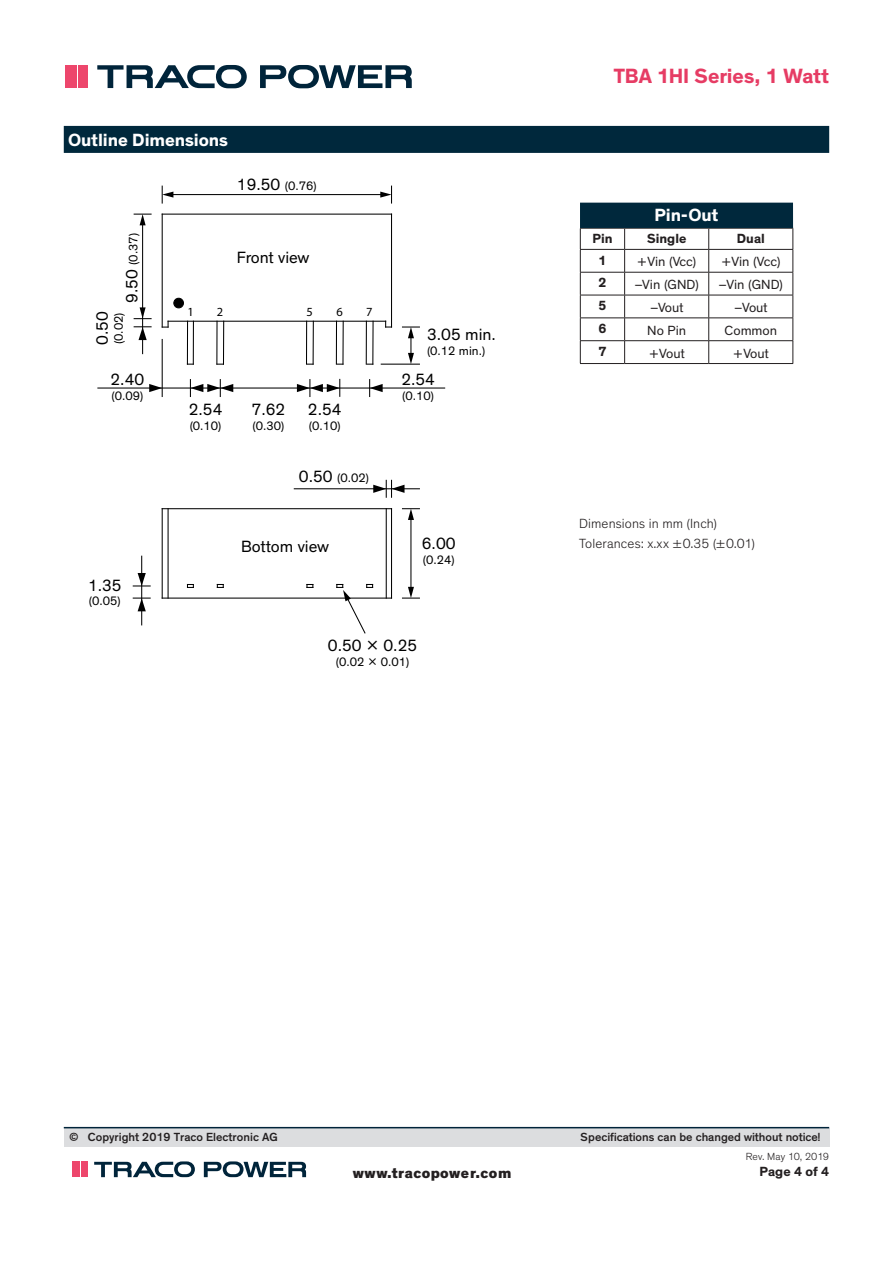
<style>
.page{position:relative;width:893px;height:1263px;background:#fff}
.page>*{position:absolute;margin:0;border:0;box-sizing:border-box;transform-origin:0 0}
.t1{font:700 21px "Theinhardt";color:#e63c64}
.Liste_Titel_Heavy{font:700 18px "Theinhardt";letter-spacing:-.005em;color:#fff}
.t2{font:16.65px "Theinhardt";color:#000}
.t3{font:800 15px "Theinhardt";letter-spacing:.025em;color:#231f20}
.Tabelle_Heavy{font:13.5px "Theinhardt";color:#231f20}
.Text_light{font:300 13.5px "Theinhardt";letter-spacing:.01em;color:#231f20}
.Tabelle_Heavy-2{font:700 13.5px "Theinhardt";letter-spacing:.005em;color:#231f20}
.t4{font:12.45px "Theinhardt";color:#000}
.t5{font:12.45px "Myriad Pro";color:#000}
.t6{font:500 12px "Theinhardt";color:#231f20}
.t7{font:300 10.5px "Theinhardt";letter-spacing:.01em;color:#231f20}
.s1{font-size:16.65px}
</style>
<div class="page">
<div style="left:64px;top:1128px;width:765px;height:18px;background:#dcdddf"></div>
<hr style="left:64px;top:1127px;width:765px;height:1px;background:#00243a">
<svg style="left:94px;top:1161px;width:101px;height:16px"></svg>
<svg style="left:204px;top:1161px;width:102px;height:16px"></svg>
<div style="left:72px;top:1162px;width:7px;height:15px;background:#ed466c"></div>
<div style="left:81px;top:1162px;width:7px;height:15px;background:#ed466c"></div>
<svg style="left:97px;top:65px;width:150px;height:23px"></svg>
<svg style="left:260px;top:65px;width:152px;height:23px"></svg>
<div style="left:65px;top:65px;width:9px;height:23px;background:#ed466c"></div>
<div style="left:78px;top:65px;width:9px;height:23px;background:#ed466c"></div>
<svg style="left:76px;top:65px;width:1px;height:23px"></svg>
<div style="left:64px;top:126px;width:765px;height:27px;background:#00283c"></div>
<hr style="left:580px;top:228px;width:45px;height:1px;background:#231f20">
<hr style="left:625px;top:228px;width:84px;height:1px;background:#231f20">
<hr style="left:709px;top:228px;width:84px;height:1px;background:#231f20">
<hr style="left:580px;top:249px;width:45px;height:1px;background:#231f20">
<hr style="left:625px;top:249px;width:84px;height:1px;background:#231f20">
<hr style="left:709px;top:249px;width:84px;height:1px;background:#231f20">
<hr style="left:580px;top:272px;width:45px;height:1px;background:#231f20">
<hr style="left:625px;top:272px;width:84px;height:1px;background:#231f20">
<hr style="left:709px;top:272px;width:84px;height:1px;background:#231f20">
<hr style="left:580px;top:295px;width:45px;height:1px;background:#231f20">
<hr style="left:625px;top:295px;width:84px;height:1px;background:#231f20">
<hr style="left:709px;top:295px;width:84px;height:1px;background:#231f20">
<hr style="left:580px;top:318px;width:45px;height:1px;background:#231f20">
<hr style="left:625px;top:318px;width:84px;height:1px;background:#231f20">
<hr style="left:709px;top:318px;width:84px;height:1px;background:#231f20">
<hr style="left:580px;top:340px;width:45px;height:1px;background:#231f20">
<svg style="left:580px;top:228px;width:1px;height:135px"></svg>
<hr style="left:625px;top:340px;width:84px;height:1px;background:#231f20">
<svg style="left:624px;top:228px;width:1px;height:135px"></svg>
<hr style="left:709px;top:340px;width:84px;height:1px;background:#231f20">
<svg style="left:708px;top:228px;width:1px;height:135px"></svg>
<svg style="left:793px;top:228px;width:1px;height:135px"></svg>
<hr style="left:580px;top:363px;width:45px;height:1px;background:#231f20">
<hr style="left:625px;top:363px;width:84px;height:1px;background:#231f20">
<hr style="left:709px;top:363px;width:84px;height:1px;background:#231f20">
<div style="left:580px;top:203px;width:213px;height:25px;background:#00283c"></div>
<hr style="left:162px;top:214px;width:230px;height:1px;background:#000">
<hr style="left:162px;top:214px;width:1px;height:113px;background:#000">
<hr style="left:391px;top:214px;width:1px;height:113px;background:#000">
<svg style="left:385px;top:321px;width:7px;height:7px"></svg>
<svg style="left:162px;top:321px;width:7px;height:7px"></svg>
<hr style="left:168px;top:321px;width:218px;height:1px;background:#000">
<hr style="left:187px;top:321px;width:1px;height:43px;background:#000">
<hr style="left:193px;top:321px;width:1px;height:43px;background:#000">
<hr style="left:216px;top:321px;width:2px;height:43px;background:#000">
<hr style="left:223px;top:321px;width:1px;height:43px;background:#000">
<hr style="left:306px;top:321px;width:1px;height:43px;background:#000">
<hr style="left:313px;top:321px;width:1px;height:43px;background:#000">
<hr style="left:366px;top:321px;width:1px;height:43px;background:#000">
<hr style="left:372px;top:321px;width:2px;height:43px;background:#000">
<hr style="left:162px;top:508px;width:230px;height:1px;background:#000">
<hr style="left:162px;top:598px;width:230px;height:1px;background:#000">
<hr style="left:162px;top:509px;width:1px;height:89px;background:#000">
<hr style="left:391px;top:509px;width:1px;height:89px;background:#000">
<hr style="left:386px;top:509px;width:1px;height:89px;background:#000">
<hr style="left:168px;top:509px;width:1px;height:89px;background:#000">
<svg style="left:217px;top:584px;width:7px;height:4px"></svg>
<svg style="left:187px;top:584px;width:7px;height:4px"></svg>
<svg style="left:306px;top:584px;width:7px;height:4px"></svg>
<hr style="left:171px;top:194px;width:211px;height:1px;background:#000">
<svg style="left:162px;top:186px;width:11px;height:17px"></svg>
<svg style="left:380px;top:186px;width:12px;height:17px"></svg>
<hr style="left:162px;top:339px;width:1px;height:57px;background:#000">
<hr style="left:98px;top:387px;width:347px;height:2px;background:#000">
<svg style="left:149px;top:384px;width:13px;height:8px"></svg>
<svg style="left:190px;top:380px;width:43px;height:16px"></svg>
<svg style="left:369px;top:380px;width:14px;height:16px"></svg>
<div style="left:174px;top:298px;width:9px;height:10px;background:#000;border-radius:50%"></div>
<div style="left:173px;top:298px;width:11px;height:10px;border:1px solid #000;border-radius:50%"></div>
<hr style="left:142px;top:223px;width:1px;height:86px;background:#000">
<svg style="left:134px;top:214px;width:17px;height:11px"></svg>
<svg style="left:134px;top:307px;width:17px;height:12px"></svg>
<svg style="left:134px;top:326px;width:17px;height:14px"></svg>
<hr style="left:142px;top:310px;width:1px;height:44px;background:#000">
<hr style="left:381px;top:364px;width:38px;height:1px;background:#000">
<svg style="left:402px;top:326px;width:17px;height:38px"></svg>
<svg style="left:133px;top:597px;width:17px;height:14px"></svg>
<hr style="left:141px;top:556px;width:1px;height:69px;background:#000">
<svg style="left:133px;top:573px;width:17px;height:13px"></svg>
<hr style="left:410px;top:518px;width:1px;height:71px;background:#000">
<svg style="left:402px;top:508px;width:17px;height:12px"></svg>
<svg style="left:402px;top:587px;width:17px;height:12px"></svg>
<hr style="left:336px;top:321px;width:1px;height:43px;background:#000">
<hr style="left:342px;top:321px;width:2px;height:43px;background:#000">
<svg style="left:297px;top:379px;width:43px;height:17px"></svg>
<svg style="left:336px;top:584px;width:37px;height:50px"></svg>
<hr style="left:294px;top:488px;width:125px;height:1px;background:#000">
<svg style="left:373px;top:480px;width:31px;height:17px"></svg>
<p class="Liste_Titel_Heavy" style="left:68px;top:129px;width:162px">Outline Dimensions</p>
<p class="t4" style="left:237px;top:179px;width:81px"><span class="s1">19.50</span> (0.76)</p>
<p class="t4" style="left:126px;top:303px;width:72px;rotate:-90deg"><span class="s1">9.50</span> (0.37)</p>
<p class="t2" style="left:237px;top:247px;width:74px">Front view</p>
<p class="t2" style="left:93px;top:345px;width:35px;rotate:-90deg">0.50</p>
<p class="t4" style="left:111px;top:344px;width:33px;rotate:-90deg">(0.02)</p>
<p class="t2" style="left:110px;top:369px;width:35px">2.40</p>
<p class="t4" style="left:111px;top:388px;width:33px">(0.09)</p>
<p class="t2" style="left:88px;top:575px;width:35px">1.35</p>
<p class="t4" style="left:89px;top:594px;width:33px">(0.05)</p>
<p class="t5" style="left:187px;top:304px;width:8px">1</p>
<p class="t5" style="left:217px;top:304px;width:8px">2</p>
<p class="t5" style="left:307px;top:304px;width:8px">5</p>
<p class="t5" style="left:336px;top:304px;width:8px">6</p>
<p class="t5" style="left:366px;top:304px;width:8px">7</p>
<p class="t2" style="left:189px;top:400px;width:35px">2.54</p>
<p class="t4" style="left:190px;top:418px;width:33px">(0.10)</p>
<p class="t2" style="left:252px;top:400px;width:35px">7.62</p>
<p class="t4" style="left:253px;top:418px;width:33px">(0.30)</p>
<p class="t2" style="left:308px;top:400px;width:35px">2.54</p>
<p class="t4" style="left:309px;top:418px;width:33px">(0.10)</p>
<p class="t4" style="left:299px;top:470px;width:72px"><span class="s1">0.50</span> (0.02)</p>
<p class="t2" style="left:241px;top:537px;width:89px">Bottom view</p>
<p class="t2" style="left:427px;top:324px;width:70px">3.05 min.</p>
<p class="t4" style="left:427px;top:343px;width:60px">(0.12 min.)</p>
<p class="t2" style="left:401px;top:369px;width:35px">2.54</p>
<p class="t4" style="left:402px;top:388px;width:33px">(0.10)</p>
<p class="t2" style="left:422px;top:534px;width:35px">6.00</p>
<p class="t4" style="left:423px;top:553px;width:33px">(0.24)</p>
<p class="t2" style="left:328px;top:635px;width:91px">0.50 × 0.25</p>
<p class="t4" style="left:336px;top:654px;width:75px">(0.02 × 0.01)</p>
<h1 class="t1" style="left:614px;top:63px;width:217px">TBA 1HI Series, 1 Watt</h1>
<p class="Liste_Titel_Heavy" style="left:655px;top:204px;width:65px">Pin-Out</p>
<p class="Tabelle_Heavy-2" style="left:592px;top:230px;width:22px">Pin</p>
<p class="Tabelle_Heavy-2" style="left:647px;top:230px;width:41px">Single</p>
<p class="Tabelle_Heavy-2" style="left:737px;top:230px;width:30px">Dual</p>
<p class="Tabelle_Heavy-2" style="left:598px;top:252px;width:9px">1</p>
<p class="Tabelle_Heavy" style="left:637px;top:254px;width:61px">+Vin (Vcc)</p>
<p class="Tabelle_Heavy" style="left:721px;top:254px;width:61px">+Vin (Vcc)</p>
<p class="Tabelle_Heavy-2" style="left:598px;top:274px;width:9px">2</p>
<p class="Tabelle_Heavy" style="left:634px;top:277px;width:66px">–Vin (GND)</p>
<p class="Tabelle_Heavy" style="left:718px;top:277px;width:66px">–Vin (GND)</p>
<p class="Tabelle_Heavy-2" style="left:598px;top:297px;width:9px">5</p>
<p class="Tabelle_Heavy" style="left:650px;top:299px;width:35px">–Vout</p>
<p class="Tabelle_Heavy" style="left:734px;top:299px;width:35px">–Vout</p>
<p class="Tabelle_Heavy-2" style="left:598px;top:320px;width:9px">6</p>
<p class="Tabelle_Heavy" style="left:647px;top:322px;width:41px">No Pin</p>
<p class="Tabelle_Heavy" style="left:724px;top:322px;width:54px">Common</p>
<p class="Tabelle_Heavy-2" style="left:598px;top:343px;width:9px">7</p>
<p class="Tabelle_Heavy" style="left:649px;top:345px;width:37px">+Vout</p>
<p class="Tabelle_Heavy" style="left:733px;top:345px;width:37px">+Vout</p>
<p class="Text_light" style="left:579px;top:515px;width:139px">Dimensions in mm (Inch)</p>
<p class="Text_light" style="left:579px;top:535px;width:177px">Tolerances: x.xx ±0.35 (±0.01)</p>
<p class="t6" style="left:69px;top:1130px;width:210px">© Copyright 2019 Traco Electronic AG</p>
<p class="t6" style="left:581px;top:1130px;width:241px">Specifications can be changed without notice!</p>
<p class="Tabelle_Heavy-2" style="left:759px;top:1163px;width:71px">Page 4 of 4</p>
<p class="t7" style="left:746px;top:1150px;width:85px">Rev. May 10, 2019</p>
<p class="t3" style="left:353px;top:1163px;width:160px">www.tracopower.com</p>
</div>
